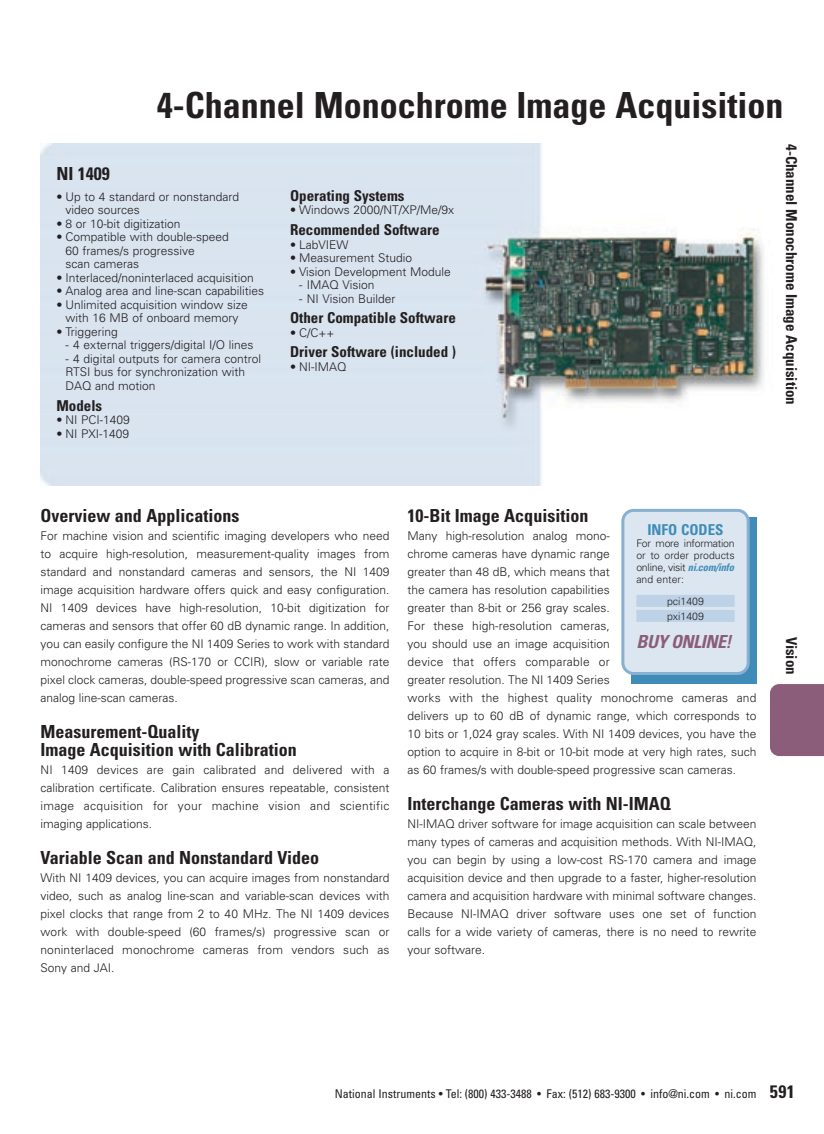
<style>
.page{position:relative;width:824px;height:1134px;background:#fff}
.page>*{position:absolute;margin:0;border:0;box-sizing:border-box;transform-origin:0 0}
.t1{font:700 condensed 36px "Univers";color:#231f20}
.t2{font:700 condensed 18px/18px "Univers";color:#231f20}
.t3{font:italic 700 condensed 18px "Univers";letter-spacing:-.02em;color:#8b5d7a}
.t4{font:700 condensed 15px "Univers";color:#231f20}
.t5{font:700 condensed 15px "Univers";color:#408cb9}
.t6{font:300 12px/18px "Univers";color:#231f20}
.t7{font:condensed 12px "Univers";color:#231f20}
.t8{font:300 10.5px/12px "Univers";color:#231f20;text-align:justify}
.s1{font-weight:700;font-style:italic;font-stretch:condensed;color:#408cb9}
.s2{font-weight:700;font-size:18px}
</style>
<div class="page">
<div style="left:770px;top:684px;width:54px;height:72px;background:#8b5d7a"></div>
<img style="left:40px;top:144px;width:724px;height:342px">
<div style="left:631px;top:518px;width:125px;height:166px;background:#408cb9"></div>
<svg style="left:621px;top:509px;width:128px;height:166px;background:#d1dfed"></svg>
<h1 class="t1" style="left:157px;top:92px;width:628px">4-Channel Monochrome Image Acquisition</h1>
<h2 class="t2" style="left:56px;top:166px;width:55px">NI 1409</h2>
<p class="t6" style="left:65px;top:191px;width:175px;line-height:13.5px;text-indent:-9px">• Up to 4 standard or nonstandard video sources</p>
<p class="t6" style="left:56px;top:216px;width:125px">• 8 or 10-bit digitization</p>
<p class="t6" style="left:65px;top:232px;width:165px;line-height:13.5px;text-indent:-9px">• Compatible with double-speed<br>60 frames/s progressive<br>scan cameras</p>
<p class="t6" style="left:56px;top:270px;width:199px">• Interlaced/noninterlaced acquisition</p>
<p class="t6" style="left:56px;top:283px;width:209px">• Analog area and line-scan capabilities</p>
<p class="t6" style="left:56px;top:299px;width:193px;line-height:13.5px;text-align:center">• Unlimited acquisition window size with 16 MB of onboard memory</p>
<p class="t6" style="left:56px;top:324px;width:63px">• Triggering</p>
<p class="t6" style="left:65px;top:337px;width:189px">- 4 external triggers/digital I/O lines</p>
<p class="t6" style="left:65px;top:353px;width:197px;line-height:13.5px">- 4 digital outputs for camera control<br>RTSI bus for synchronization with<br>DAQ and motion</p>
<p class="t4" style="left:56px;top:400px;width:47px">Models</p>
<p class="t6" style="left:56px;top:412px;width:75px">• NI PCI-1409</p>
<p class="t6" style="left:56px;top:425px;width:74px">• NI PXI-1409</p>
<p class="t4" style="left:290px;top:190px;width:116px">Operating Systems</p>
<p class="t6" style="left:290px;top:202px;width:165px">• Windows 2000/NT/XP/Me/9x</p>
<p class="t4" style="left:290px;top:224px;width:151px">Recommended Software</p>
<p class="t6" style="left:290px;top:236px;width:60px">• LabVIEW</p>
<p class="t6" style="left:290px;top:250px;width:123px">• Measurement Studio</p>
<p class="t6" style="left:290px;top:263px;width:162px">• Vision Development Module</p>
<p class="t6" style="left:299px;top:277px;width:77px">- IMAQ Vision</p>
<p class="t6" style="left:299px;top:290px;width:98px">- NI Vision Builder</p>
<p class="t4" style="left:290px;top:312px;width:167px">Other Compatible Software</p>
<p class="t6" style="left:290px;top:324px;width:46px">• C/C++</p>
<p class="t4" style="left:290px;top:346px;width:167px">Driver Software (included )</p>
<p class="t6" style="left:290px;top:358px;width:58px">• NI-IMAQ</p>
<p class="t4" style="left:796px;top:144px;width:262px;rotate:90deg">4-Channel Monochrome Image Acquisition</p>
<h2 class="t2" style="left:40px;top:508px;width:200px">Overview and Applications</h2>
<p class="t6" style="left:40px;top:528px;width:350px;text-align:justify">For machine vision and scientific imaging developers who need to acquire high-resolution, measurement-quality images from standard and nonstandard cameras and sensors, the NI 1409 image acquisition hardware offers quick and easy configuration.<br>NI 1409 devices have high-resolution, 10-bit digitization for cameras and sensors that offer 60 dB dynamic range. In addition, you can easily configure the NI 1409 Series to work with standard monochrome cameras (RS-170 or CCIR), slow or variable rate pixel clock cameras, double-speed progressive scan cameras, and analog line-scan cameras.</p>
<h2 class="t2" style="left:40px;top:724px;width:258px">Measurement-Quality<br>Image Acquisition with Calibration</h2>
<p class="t6" style="left:40px;top:762px;width:350px;text-align:justify">NI 1409 devices are gain calibrated and delivered with a calibration certificate. Calibration ensures repeatable, consistent image acquisition for your machine vision and scientific imaging applications.</p>
<h2 class="t2" style="left:40px;top:850px;width:280px">Variable Scan and Nonstandard Video</h2>
<p class="t6" style="left:40px;top:870px;width:350px;text-align:justify">With NI 1409 devices, you can acquire images from nonstandard video, such as analog line-scan and variable-scan devices with pixel clocks that range from 2 to 40 MHz. The NI 1409 devices work with double-speed (60 frames/s) progressive scan or noninterlaced monochrome cameras from vendors such as Sony and JAI.</p>
<h2 class="t2" style="left:407px;top:508px;width:182px">10-Bit Image Acquisition</h2>
<p class="t6" style="left:407px;top:528px;width:350px">Many high-resolution analog mono-<br>chrome cameras have dynamic range<br>greater than 48 dB, which means that<br>the camera has resolution capabilities<br>greater than 8-bit or 256 gray scales.<br>For these high-resolution cameras,<br>you should use an image acquisition<br>device that offers comparable or<br>greater resolution. The NI 1409 Series<br>works with the highest quality monochrome cameras and delivers up to 60 dB of dynamic range, which corresponds to 10 bits or 1,024 gray scales. With NI 1409 devices, you have the option to acquire in 8-bit or 10-bit mode at very high rates, such as 60 frames/s with double-speed progressive scan cameras.</p>
<h2 class="t2" style="left:407px;top:796px;width:265px">Interchange Cameras with NI-IMAQ</h2>
<p class="t6" style="left:407px;top:816px;width:350px;text-align:justify">NI-IMAQ driver software for image acquisition can scale between many types of cameras and acquisition methods. With NI-IMAQ, you can begin by using a low-cost RS-170 camera and image acquisition device and then upgrade to a faster, higher-resolution camera and acquisition hardware with minimal software changes.<br>Because NI-IMAQ driver software uses one set of function calls for a wide variety of cameras, there is no need to rewrite your software.</p>
<p class="t5" style="left:647px;top:524px;width:78px">INFO CODES</p>
<p class="t8" style="left:636px;top:538px;width:100px">For more information or to order products online, visit <span class="s1">ni.com/info </span>and enter:</p>
<p class="t8" style="left:667px;top:594px;width:38px;line-height:15px">pci1409 pxi1409</p>
<h2 class="t3" style="left:636px;top:635px;width:96px">BUY ONLINE!</h2>
<p class="t4" style="left:797px;top:637px;width:40px;rotate:90deg">Vision</p>
<p class="t7" style="left:335px;top:1089px;width:461px">National Instruments • Tel: (800) 433-3488 • Fax: (512) 683-9300 • info@ni.com • ni.com <span class="s2">591</span></p>
</div>
